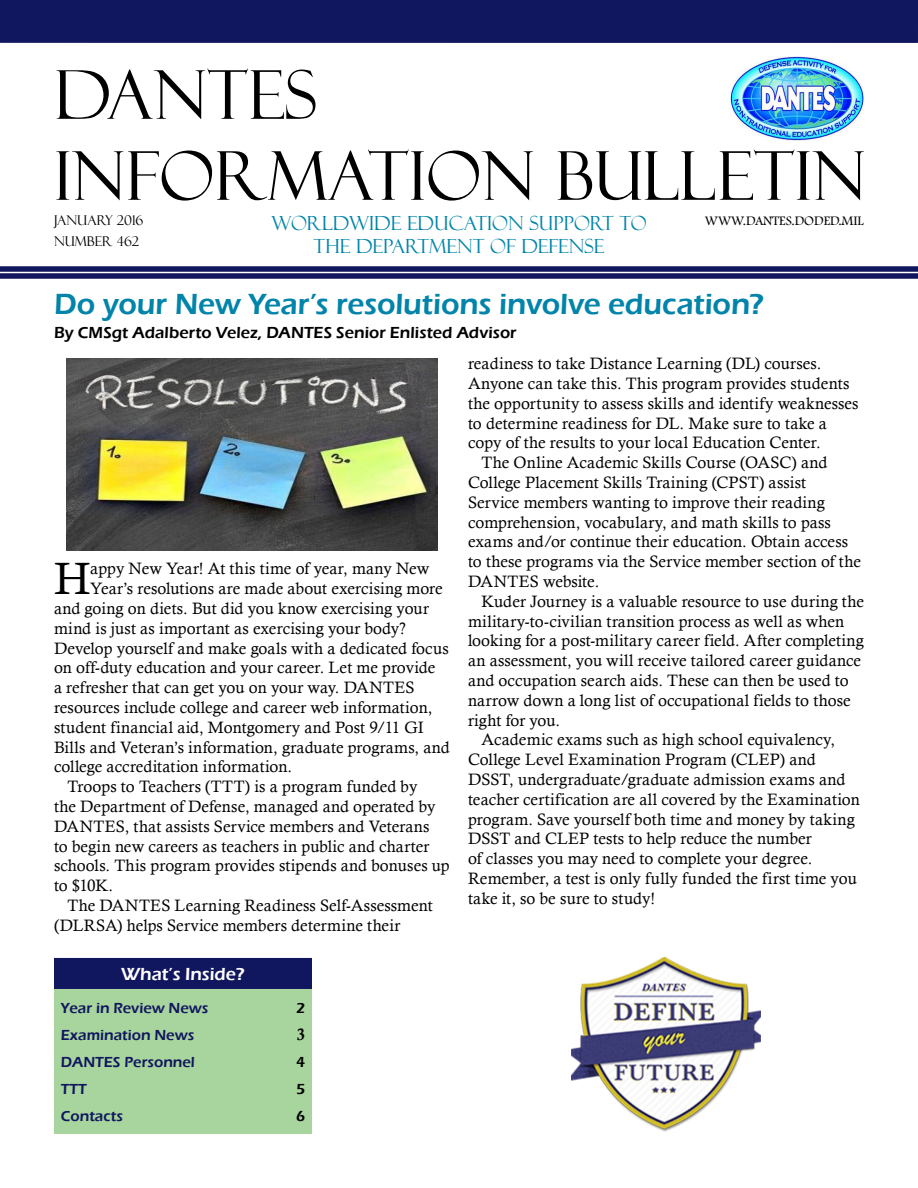
<style>
.page{position:relative;width:918px;height:1188px;background:#fff}
.page>*{position:absolute;margin:0;border:0;box-sizing:border-box;transform-origin:0 0}
.t1{font:67.5px/81px "Felix Titling";color:#000}
.t2{font:45.3px "Calisto";color:#000}
.t3{font:600 30px "Eras ITC";letter-spacing:-.005em;color:#0084a9}
.t4{font:19.5px/23.4px "Felix Titling";color:#0084a9;text-align:center}
.t5{font:600 18px "Eras ITC";color:#fff}
.t6{font:16.5px "Calisto";letter-spacing:.005em;color:#000}
.t7{font:600 16.5px "Eras ITC";letter-spacing:.005em;color:#000}
.t8{font:16.5px "Calis MT Bol";color:#000}
.t9{font:600 15px/27px "Eras ITC";color:#11175e}
.t10{font:600 15px/27px "Eras ITC";color:#000;text-align:justify}
.t11{font:13.5px/21px "Felix Titling";color:#000}
.t12{font:13.5px "Footlight MT Light";color:#000}
</style>
<div class="page">
<img style="left:572px;top:958px;width:188px;height:174px">
<img style="left:731px;top:56px;width:133px;height:84px">
<img style="left:66px;top:358px;width:372px;height:192px">
<svg style="left:0;top:270px;width:918px;height:2px;background:#2d3271"></svg>
<svg style="left:0;top:277px;width:918px;height:2px;background:#2d3271"></svg>
<div style="left:1px;top:1px;width:916px;height:41px;background:#11175e"></div>
<div style="left:0;top:0;width:918px;height:43px;border:2px solid #11175e"></div>
<svg style="left:0;top:266px;width:918px;height:4px;background:#1f2567"></svg>
<svg style="left:0;top:273px;width:918px;height:4px;background:#1f2567"></svg>
<div style="left:54px;top:958px;width:258px;height:32px;background:#11175e;border:2px solid #11175e"></div>
<div style="left:54px;top:990px;width:258px;height:144px;background:#a8d59e"></div>
<h1 class="t1" style="left:54px;top:55px;width:814px">DANTES<br>INFORMATION BULLETIN</h1>
<p class="t12" style="left:705px;top:213px;width:160px">WWW.DANTES.DODED.MIL</p>
<p class="t4" style="left:271px;top:211px;width:377px">WORLDWIDE EDUCATION SUPPORT TO<br>THE DEPARTMENT OF DEFENSE</p>
<p class="t11" style="left:54px;top:210px;width:91px">JANUARY 2016<br>NUMBER 462</p>
<h3 class="t3" style="left:54px;top:287px;width:712px">Do your New Year’s resolutions involve education?</h3>
<p class="t7" style="left:54px;top:323px;width:464px">By CMSgt Adalberto Velez, DANTES Senior Enlisted Advisor</p>
<h2 class="t2" style="left:54px;top:553px;width:38px">H</h2>
<p class="t6" style="left:90px;top:559px;width:341px">appy New Year! At this time of year, many New</p>
<p class="t6" style="left:90px;top:579px;width:354px">Year’s resolutions are made about exercising more</p>
<p class="t6" style="left:54px;top:599px;width:376px">and going on diets. But did you know exercising your</p>
<p class="t6" style="left:54px;top:619px;width:353px">mind is just as important as exercising your body?</p>
<p class="t6" style="left:54px;top:638px;width:396px">Develop yourself and make goals with a dedicated focus</p>
<p class="t6" style="left:54px;top:658px;width:383px">on off-duty education and your career. Let me provide</p>
<p class="t6" style="left:54px;top:678px;width:362px">a refresher that can get you on your way. DANTES</p>
<p class="t6" style="left:54px;top:698px;width:380px">resources include college and career web information,</p>
<p class="t6" style="left:54px;top:718px;width:371px">student financial aid, Montgomery and Post 9/11 GI</p>
<p class="t6" style="left:54px;top:737px;width:397px">Bills and Veteran’s information, graduate programs, and</p>
<p class="t6" style="left:54px;top:757px;width:240px">college accreditation information.</p>
<p class="t6" style="left:68px;top:777px;width:351px">Troops to Teachers (TTT) is a program funded by</p>
<p class="t6" style="left:54px;top:797px;width:383px">the Department of Defense, managed and operated by</p>
<p class="t6" style="left:54px;top:817px;width:377px">DANTES, that assists Service members and Veterans</p>
<p class="t6" style="left:54px;top:836px;width:377px">to begin new careers as teachers in public and charter</p>
<p class="t6" style="left:54px;top:856px;width:397px">schools. This program provides stipends and bonuses up</p>
<p class="t6" style="left:54px;top:876px;width:61px">to $10K.</p>
<p class="t6" style="left:68px;top:896px;width:367px">The DANTES Learning Readiness Self-Assessment</p>
<p class="t6" style="left:54px;top:916px;width:348px">(DLRSA) helps Service members determine their</p>
<p class="t5" style="left:121px;top:964px;width:125px">What’s Inside?</p>
<p class="t9" style="left:61px;top:995px;width:149px">Year in Review News<br>Examination News<br>DANTES Personnel<br>TTT<br>Contacts</p>
<p class="t10" style="left:296px;top:995px;width:11px">2</p>
<p class="t8" style="left:297px;top:1025px;width:10px">3</p>
<p class="t10" style="left:296px;top:1049px;width:11px">4<br>5<br>6</p>
<p class="t6" style="left:468px;top:354px;width:355px">readiness to take Distance Learning (DL) courses.</p>
<p class="t6" style="left:468px;top:374px;width:383px">Anyone can take this. This program provides students</p>
<p class="t6" style="left:468px;top:394px;width:392px">the opportunity to assess skills and identify weaknesses</p>
<p class="t6" style="left:468px;top:413px;width:361px">to determine readiness for DL. Make sure to take a</p>
<p class="t6" style="left:468px;top:433px;width:354px">copy of the results to your local Education Center.</p>
<p class="t6" style="left:482px;top:453px;width:347px">The Online Academic Skills Course (OASC) and</p>
<p class="t6" style="left:468px;top:473px;width:340px">College Placement Skills Training (CPST) assist</p>
<p class="t6" style="left:468px;top:493px;width:358px">Service members wanting to improve their reading</p>
<p class="t6" style="left:468px;top:512px;width:364px">comprehension, vocabulary, and math skills to pass</p>
<p class="t6" style="left:468px;top:532px;width:382px">exams and/or continue their education. Obtain access</p>
<p class="t6" style="left:468px;top:552px;width:394px">to these programs via the Service member section of the</p>
<p class="t6" style="left:468px;top:572px;width:133px">DANTES website.</p>
<p class="t6" style="left:482px;top:592px;width:384px">Kuder Journey is a valuable resource to use during the</p>
<p class="t6" style="left:468px;top:611px;width:378px">military-to-civilian transition process as well as when</p>
<p class="t6" style="left:468px;top:631px;width:397px">looking for a post-military career field. After completing</p>
<p class="t6" style="left:468px;top:651px;width:395px">an assessment, you will receive tailored career guidance</p>
<p class="t6" style="left:468px;top:671px;width:382px">and occupation search aids. These can then be used to</p>
<p class="t6" style="left:468px;top:691px;width:384px">narrow down a long list of occupational fields to those</p>
<p class="t6" style="left:468px;top:710px;width:94px">right for you.</p>
<p class="t6" style="left:482px;top:730px;width:355px">Academic exams such as high school equivalency,</p>
<p class="t6" style="left:468px;top:750px;width:349px">College Level Examination Program (CLEP) and</p>
<p class="t6" style="left:468px;top:770px;width:379px">DSST, undergraduate/graduate admission exams and</p>
<p class="t6" style="left:468px;top:790px;width:393px">teacher certification are all covered by the Examination</p>
<p class="t6" style="left:468px;top:809px;width:388px">program. Save yourself both time and money by taking</p>
<p class="t6" style="left:468px;top:829px;width:345px">DSST and CLEP tests to help reduce the number</p>
<p class="t6" style="left:468px;top:849px;width:346px">of classes you may need to complete your degree.</p>
<p class="t6" style="left:468px;top:869px;width:390px">Remember, a test is only fully funded the first time you</p>
<p class="t6" style="left:468px;top:889px;width:188px">take it, so be sure to study!</p>
</div>
